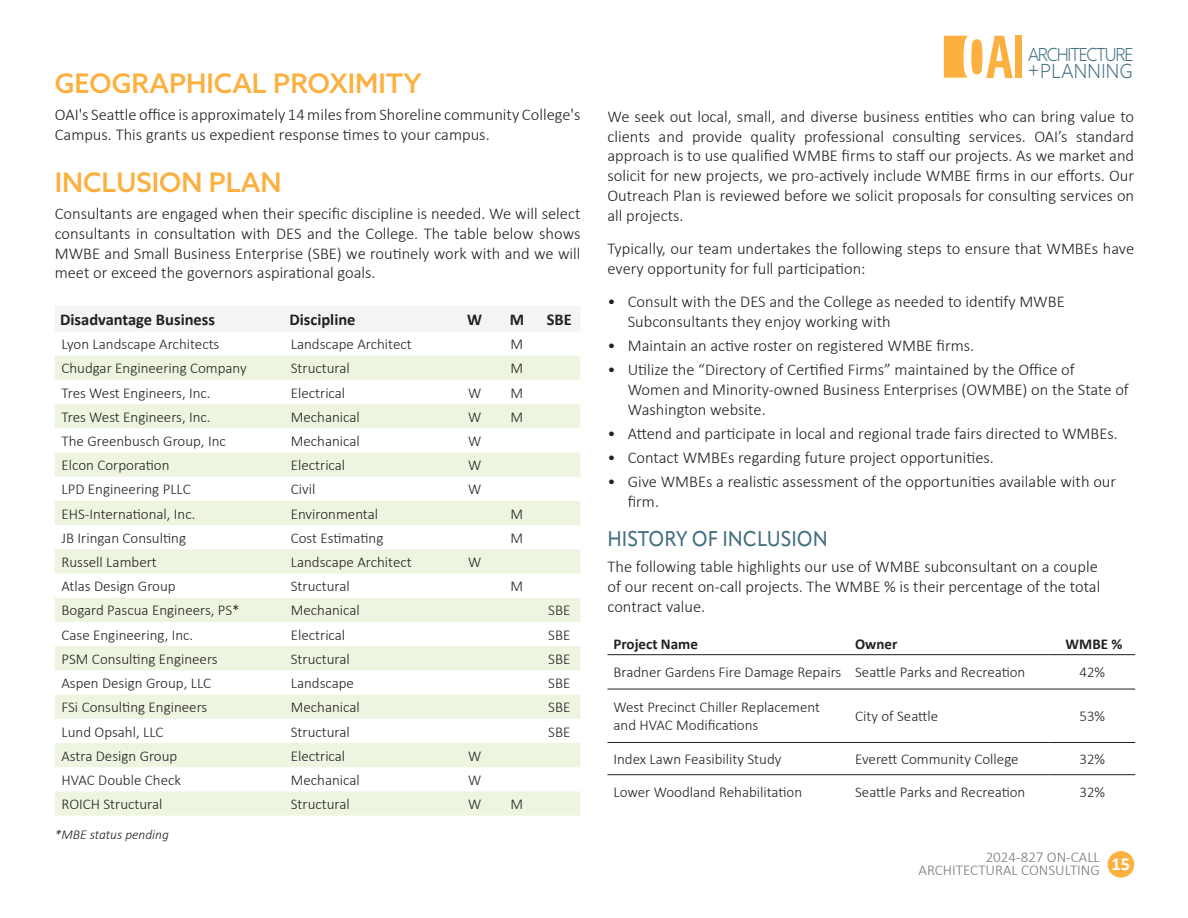
<style>
.page{position:relative;width:1188px;height:918px;background:#fff}
.page>*{position:absolute;margin:0;border:0;box-sizing:border-box;transform-origin:0 0}
.t1{font:500 27px "Azo Sans";color:#fbb03f}
.t2{font:500 21px "Apparat";color:#447080;scale:.9 1}
.t3{font:300 19.5px "Azo Sans";letter-spacing:.02em;color:#447080;scale:.9 1}
.t4{font:300 18px "Azo Sans";letter-spacing:-.08em;color:#447080;scale:.9 1}
.t5{font:300 16.5px/19.8px "Calibri";color:#231f20}
.t6{font:700 16.5px "Calibri";color:#231f20}
.t7{font:300 15px/18px "Calibri";color:#231f20}
.t8{font:300 15px/13.5px "Calibri";color:#76787b}
.t9{font:700 15px "Calibri";color:#231f20}
.t10{font:italic 300 13.5px "Calibri";color:#231f20}
.s1{font-size:21px}
</style>
<div class="page">
<div style="left:1108px;top:851px;width:26px;height:27px;background:#fbb03f;border-radius:50%"></div>
<div style="left:1015px;top:36px;width:7px;height:42px;background:#fbb03f"></div>
<div style="left:944px;top:36px;width:41px;height:42px;background:#fbb03f"></div>
<svg style="left:964px;top:35px;width:49px;height:44px"></svg>
<div style="left:55px;top:306px;width:525px;height:25px;background:#f3f4f4"></div>
<svg style="left:55px;top:356px;width:525px;height:460px;fill:#edf5e0"></svg>
<hr style="left:608px;top:689px;width:241px;height:1px;background:#231f20">
<hr style="left:849px;top:689px;width:201px;height:1px;background:#231f20">
<hr style="left:1050px;top:689px;width:85px;height:1px;background:#231f20">
<hr style="left:608px;top:742px;width:241px;height:1px;background:#231f20">
<hr style="left:849px;top:742px;width:201px;height:1px;background:#231f20">
<hr style="left:1050px;top:742px;width:85px;height:1px;background:#231f20">
<hr style="left:608px;top:654px;width:241px;height:1px;background:#231f20">
<hr style="left:849px;top:654px;width:201px;height:1px;background:#231f20">
<hr style="left:1050px;top:654px;width:85px;height:1px;background:#231f20">
<hr style="left:608px;top:774px;width:241px;height:1px;background:#231f20">
<hr style="left:849px;top:774px;width:201px;height:1px;background:#231f20">
<hr style="left:1050px;top:774px;width:85px;height:1px;background:#231f20">
<h1 class="t1" style="left:55px;top:66px;width:368px">GEOGRAPHICAL PROXIMITY</h1>
<p class="t5" style="left:55px;top:104px;width:527px">OAI's Seattle office is approximately 14 miles from Shoreline community College's<br>Campus. This grants us expedient response times to your campus.</p>
<h1 class="t1" style="left:55px;top:165px;width:228px">INCLUSION PLAN</h1>
<p class="t5" style="left:55px;top:203px;width:527px;text-align:justify">Consultants are engaged when their specific discipline is needed. We will select consultants in consultation with DES and the College. The table below shows MWBE and Small Business Enterprise (SBE) we routinely work with and we will meet or exceed the governors aspirational goals.</p>
<p class="t6" style="left:60px;top:308px;width:156px">Disadvantage Business</p>
<p class="t6" style="left:289px;top:308px;width:68px">Discipline</p>
<p class="t6" style="left:467px;top:308px;width:16px">W</p>
<p class="t6" style="left:510px;top:308px;width:16px">M</p>
<p class="t6" style="left:547px;top:308px;width:27px">SBE</p>
<p class="t7" style="left:62px;top:335px;width:159px">Lyon Landscape Architects</p>
<p class="t7" style="left:291px;top:335px;width:123px">Landscape Architect</p>
<p class="t7" style="left:511px;top:335px;width:14px">M</p>
<p class="t7" style="left:62px;top:359px;width:187px">Chudgar Engineering Company</p>
<p class="t7" style="left:291px;top:359px;width:61px">Structural</p>
<p class="t7" style="left:511px;top:359px;width:14px">M</p>
<p class="t7" style="left:62px;top:383px;width:151px">Tres West Engineers, Inc.</p>
<p class="t7" style="left:291px;top:383px;width:56px">Electrical</p>
<p class="t7" style="left:468px;top:383px;width:15px">W</p>
<p class="t7" style="left:511px;top:383px;width:14px">M</p>
<p class="t7" style="left:62px;top:408px;width:151px">Tres West Engineers, Inc.</p>
<p class="t7" style="left:291px;top:408px;width:71px">Mechanical</p>
<p class="t7" style="left:468px;top:408px;width:15px">W</p>
<p class="t7" style="left:511px;top:408px;width:14px">M</p>
<p class="t7" style="left:62px;top:432px;width:166px">The Greenbusch Group, Inc</p>
<p class="t7" style="left:291px;top:432px;width:71px">Mechanical</p>
<p class="t7" style="left:468px;top:432px;width:15px">W</p>
<p class="t7" style="left:62px;top:456px;width:110px">Elcon Corporation</p>
<p class="t7" style="left:291px;top:456px;width:56px">Electrical</p>
<p class="t7" style="left:468px;top:456px;width:15px">W</p>
<p class="t7" style="left:62px;top:480px;width:131px">LPD Engineering PLLC</p>
<p class="t7" style="left:291px;top:480px;width:26px">Civil</p>
<p class="t7" style="left:468px;top:480px;width:15px">W</p>
<p class="t7" style="left:62px;top:505px;width:136px">EHS-International, Inc.</p>
<p class="t7" style="left:291px;top:505px;width:89px">Environmental</p>
<p class="t7" style="left:511px;top:505px;width:14px">M</p>
<p class="t7" style="left:62px;top:529px;width:126px">JB Iringan Consulting</p>
<p class="t7" style="left:291px;top:529px;width:94px">Cost Estimating</p>
<p class="t7" style="left:511px;top:529px;width:14px">M</p>
<p class="t7" style="left:62px;top:553px;width:97px">Russell Lambert</p>
<p class="t7" style="left:291px;top:553px;width:123px">Landscape Architect</p>
<p class="t7" style="left:468px;top:553px;width:15px">W</p>
<p class="t7" style="left:62px;top:577px;width:116px">Atlas Design Group</p>
<p class="t7" style="left:291px;top:577px;width:61px">Structural</p>
<p class="t7" style="left:511px;top:577px;width:14px">M</p>
<p class="t7" style="left:62px;top:601px;width:180px">Bogard Pascua Engineers, PS*</p>
<p class="t7" style="left:291px;top:601px;width:71px">Mechanical</p>
<p class="t7" style="left:548px;top:601px;width:24px">SBE</p>
<p class="t7" style="left:62px;top:626px;width:133px">Case Engineering, Inc.</p>
<p class="t7" style="left:291px;top:626px;width:56px">Electrical</p>
<p class="t7" style="left:548px;top:626px;width:24px">SBE</p>
<p class="t7" style="left:62px;top:650px;width:158px">PSM Consulting Engineers</p>
<p class="t7" style="left:291px;top:650px;width:61px">Structural</p>
<p class="t7" style="left:548px;top:650px;width:24px">SBE</p>
<p class="t7" style="left:62px;top:674px;width:151px">Aspen Design Group, LLC</p>
<p class="t7" style="left:291px;top:674px;width:65px">Landscape</p>
<p class="t7" style="left:548px;top:674px;width:24px">SBE</p>
<p class="t7" style="left:62px;top:698px;width:147px">FSi Consulting Engineers</p>
<p class="t7" style="left:291px;top:698px;width:71px">Mechanical</p>
<p class="t7" style="left:548px;top:698px;width:24px">SBE</p>
<p class="t7" style="left:62px;top:722px;width:104px">Lund Opsahl, LLC</p>
<p class="t7" style="left:291px;top:722px;width:61px">Structural</p>
<p class="t7" style="left:548px;top:722px;width:24px">SBE</p>
<p class="t7" style="left:62px;top:747px;width:117px">Astra Design Group</p>
<p class="t7" style="left:291px;top:747px;width:56px">Electrical</p>
<p class="t7" style="left:468px;top:747px;width:15px">W</p>
<p class="t7" style="left:62px;top:771px;width:121px">HVAC Double Check</p>
<p class="t7" style="left:291px;top:771px;width:71px">Mechanical</p>
<p class="t7" style="left:468px;top:771px;width:15px">W</p>
<p class="t7" style="left:62px;top:795px;width:103px">ROICH Structural</p>
<p class="t7" style="left:291px;top:795px;width:61px">Structural</p>
<p class="t7" style="left:468px;top:795px;width:15px">W</p>
<p class="t7" style="left:511px;top:795px;width:14px">M</p>
<p class="t10" style="left:55px;top:827px;width:116px">*MBE status pending</p>
<p class="t4" style="left:1028px;top:43px;width:118px">ARCHITECTURE</p>
<p class="t3" style="left:1028px;top:59px;width:118px"><span class="s1">+</span>PLANNING</p>
<p class="t5" style="left:608px;top:106px;width:528px;text-align:justify">We seek out local, small, and diverse business entities who can bring value to clients and provide quality professional consulting services. OAI’s standard approach is to use qualified WMBE firms to staff our projects. As we market and solicit for new projects, we pro-actively include WMBE firms in our efforts. Our Outreach Plan is reviewed before we solicit proposals for consulting services on all projects.</p>
<p class="t5" style="left:608px;top:239px;width:528px">Typically, our team undertakes the following steps to ensure that WMBEs have every opportunity for full participation:</p>
<p class="t5" style="left:628px;top:292px;width:439px;text-indent:-20px">• Consult with the DES and the College as needed to identify MWBE<br>Subconsultants they enjoy working with</p>
<p class="t5" style="left:608px;top:336px;width:368px">• Maintain an active roster on registered WMBE firms.</p>
<p class="t5" style="left:628px;top:360px;width:503px;text-indent:-20px">• Utilize the “Directory of Certified Firms” maintained by the Office of<br>Women and Minority-owned Business Enterprises (OWMBE) on the State of<br>Washington website.</p>
<p class="t5" style="left:608px;top:423px;width:512px">• Attend and participate in local and regional trade fairs directed to WMBEs.</p>
<p class="t5" style="left:608px;top:448px;width:388px">• Contact WMBEs regarding future project opportunities.</p>
<p class="t5" style="left:628px;top:472px;width:490px;text-indent:-20px">• Give WMBEs a realistic assessment of the opportunities available with our firm.</p>
<p class="t2" style="left:608px;top:526px;width:246px">HISTORY OF INCLUSION</p>
<p class="t5" style="left:608px;top:557px;width:494px">The following table highlights our use of WMBE subconsultant on a couple of our recent on-call projects. The WMBE % is their percentage of the total contract value.</p>
<p class="t9" style="left:614px;top:633px;width:86px">Project Name</p>
<p class="t9" style="left:855px;top:633px;width:44px">Owner</p>
<p class="t9" style="left:1066px;top:633px;width:58px">WMBE %</p>
<p class="t7" style="left:613px;top:663px;width:413px">Bradner Gardens Fire Damage Repairs Seattle Parks and Recreation</p>
<p class="t7" style="left:1079px;top:663px;width:27px">42%</p>
<p class="t7" style="left:613px;top:698px;width:208px">West Precinct Chiller Replacement and HVAC Modifications</p>
<p class="t7" style="left:855px;top:707px;width:85px">City of Seattle</p>
<p class="t7" style="left:1079px;top:707px;width:27px">53%</p>
<p class="t7" style="left:613px;top:750px;width:169px">Index Lawn Feasibility Study</p>
<p class="t7" style="left:855px;top:750px;width:165px">Everett Community College</p>
<p class="t7" style="left:1079px;top:750px;width:27px">32%</p>
<p class="t7" style="left:613px;top:782px;width:190px">Lower Woodland Rehabilitation</p>
<p class="t7" style="left:855px;top:782px;width:172px">Seattle Parks and Recreation</p>
<p class="t7" style="left:1079px;top:782px;width:27px">32%</p>
<p class="t8" style="left:919px;top:850px;width:213px;text-indent:67px">2024-827 ON-CALL<br>ARCHITECTURAL CONSULTING <sup>15</sup></p>
</div>
